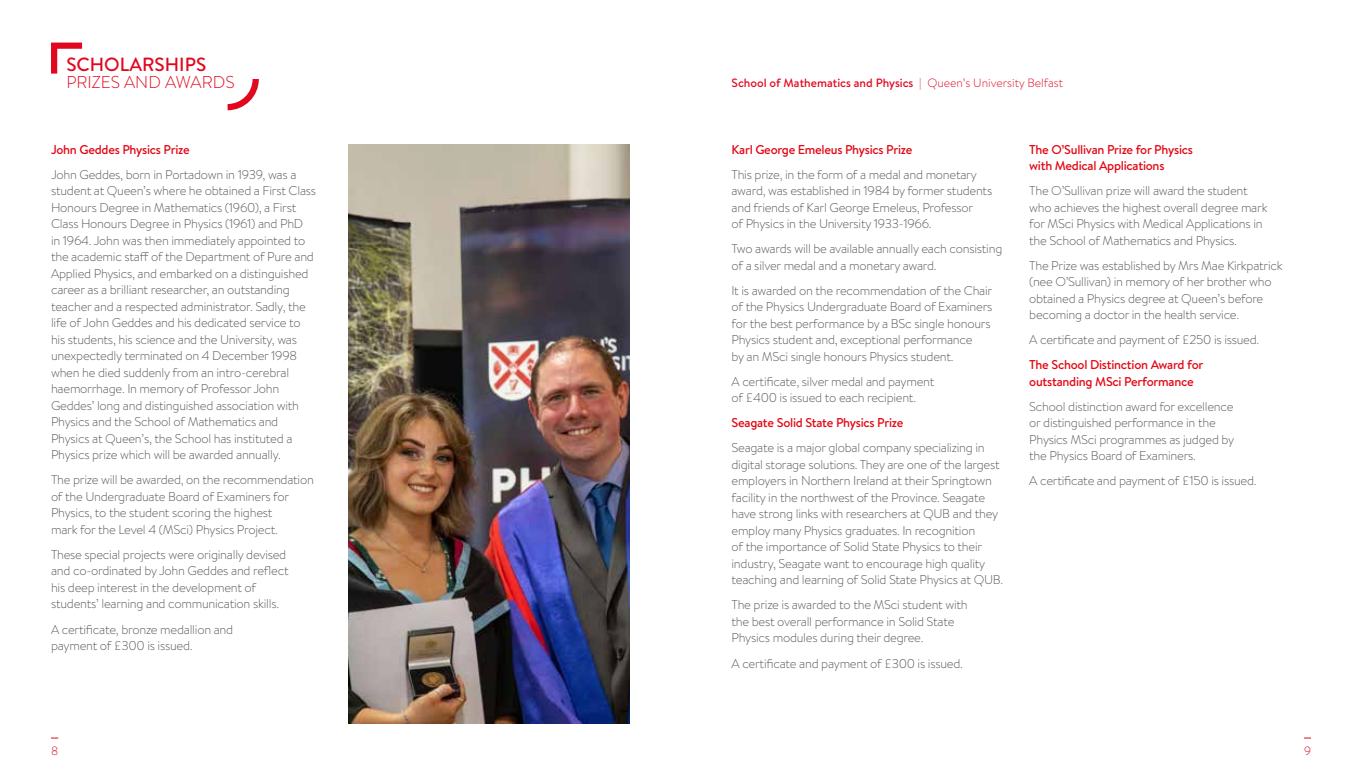
<style>
.page{position:relative;width:1361px;height:766px;background:#fff}
.page>*{position:absolute;margin:0;border:0;box-sizing:border-box;transform-origin:0 0}
.t1{font:500 19.05px "Brandon Text";color:#e1071f}
.t2{font:300 17.1px "Brandon Text";color:#e1071f}
.t3{font:300 12.75px/16.5px "Brandon Text";letter-spacing:-.02em;color:#575756}
.t4{font:500 12.75px/16.5px "Brandon Text";letter-spacing:-.02em;color:#e30613}
.t5{font:500 12px "Brandon Text";color:#e1071f}
.t6{font:300 12px "Brandon Text";color:#e1071f}
.s1{font-weight:300}
</style>
<div class="page">
<img style="left:349px;top:145px;width:280px;height:578px">
<svg style="left:51px;top:43px;width:31px;height:31px"></svg>
<svg style="left:228px;top:79px;width:31px;height:31px"></svg>
<h1 class="t1" style="left:66px;top:51px;width:141px">SCHOLARSHIPS</h1>
<h2 class="t2" style="left:66px;top:70px;width:170px">PRIZES AND AWARDS</h2>
<p class="t4" style="left:51px;top:141px;width:140px">John Geddes Physics Prize</p>
<p class="t3" style="left:51px;top:165px;width:267px">John Geddes, born in Portadown in 1939, was a student at Queen’s where he obtained a First Class Honours Degree in Mathematics (1960), a First Class Honours Degree in Physics (1961) and PhD<br>in 1964. John was then immediately appointed to the academic staff of the Department of Pure and Applied Physics, and embarked on a distinguished career as a brilliant researcher, an outstanding teacher and a respected administrator. Sadly, the life of John Geddes and his dedicated service to his students, his science and the University, was unexpectedly terminated on 4 December 1998 when he died suddenly from an intro-cerebral haemorrhage. In memory of Professor John Geddes’ long and distinguished association with Physics and the School of Mathematics and Physics at Queen’s, the School has instituted a Physics prize which will be awarded annually.</p>
<p class="t3" style="left:51px;top:471px;width:264px">The prize will be awarded, on the recommendation of the Undergraduate Board of Examiners for Physics, to the student scoring the highest<br>mark for the Level 4 (MSci) Physics Project.</p>
<p class="t3" style="left:51px;top:545px;width:239px">These special projects were originally devised and co-ordinated by John Geddes and reflect his deep interest in the development of students’ learning and communication skills.</p>
<p class="t3" style="left:51px;top:620px;width:184px">A certificate, bronze medallion and payment of £300 is issued.</p>
<p class="t5" style="left:731px;top:75px;width:333px">School of Mathematics and Physics <span class="s1">| Queen’s University Belfast</span></p>
<p class="t4" style="left:731px;top:141px;width:182px">Karl George Emeleus Physics Prize</p>
<p class="t3" style="left:731px;top:165px;width:262px">This prize, in the form of a medal and monetary award, was established in 1984 by former students and friends of Karl George Emeleus, Professor<br>of Physics in the University 1933-1966.</p>
<p class="t3" style="left:731px;top:240px;width:272px">Two awards will be available annually each consisting of a silver medal and a monetary award.</p>
<p class="t3" style="left:731px;top:281px;width:262px">It is awarded on the recommendation of the Chair of the Physics Undergraduate Board of Examiners for the best performance by a BSc single honours Physics student and, exceptional performance<br>by an MSci single honours Physics student.</p>
<p class="t3" style="left:731px;top:372px;width:204px">A certificate, silver medal and payment of £400 is issued to each recipient.</p>
<p class="t4" style="left:731px;top:414px;width:173px">Seagate Solid State Physics Prize</p>
<p class="t3" style="left:731px;top:439px;width:273px">Seagate is a major global company specializing in digital storage solutions. They are one of the largest employers in Northern Ireland at their Springtown facility in the northwest of the Province. Seagate have strong links with researchers at QUB and they employ many Physics graduates. In recognition<br>of the importance of Solid State Physics to their industry, Seagate want to encourage high quality teaching and learning of Solid State Physics at QUB.</p>
<p class="t3" style="left:731px;top:596px;width:238px">The prize is awarded to the MSci student with the best overall performance in Solid State<br>Physics modules during their degree.</p>
<p class="t3" style="left:731px;top:654px;width:233px">A certificate and payment of £300 is issued.</p>
<p class="t4" style="left:1029px;top:140px;width:165px">The O’Sullivan Prize for Physics with Medical Applications</p>
<p class="t3" style="left:1029px;top:182px;width:240px">The O’Sullivan prize will award the student who achieves the highest overall degree mark for MSci Physics with Medical Applications in the School of Mathematics and Physics.</p>
<p class="t3" style="left:1029px;top:256px;width:255px">The Prize was established by Mrs Mae Kirkpatrick (nee O’Sullivan) in memory of her brother who obtained a Physics degree at Queen’s before becoming a doctor in the health service.</p>
<p class="t3" style="left:1029px;top:331px;width:232px">A certificate and payment of £250 is issued.</p>
<p class="t4" style="left:1029px;top:356px;width:176px">The School Distinction Award for outstanding MSci Performance</p>
<p class="t3" style="left:1029px;top:397px;width:207px">School distinction award for excellence or distinguished performance in the Physics MSci programmes as judged by the Physics Board of Examiners.</p>
<p class="t3" style="left:1029px;top:472px;width:229px">A certificate and payment of £150 is issued.</p>
<p class="t6" style="left:51px;top:742px;width:9px">8</p>
<p class="t6" style="left:1304px;top:742px;width:8px">9</p>
</div>
